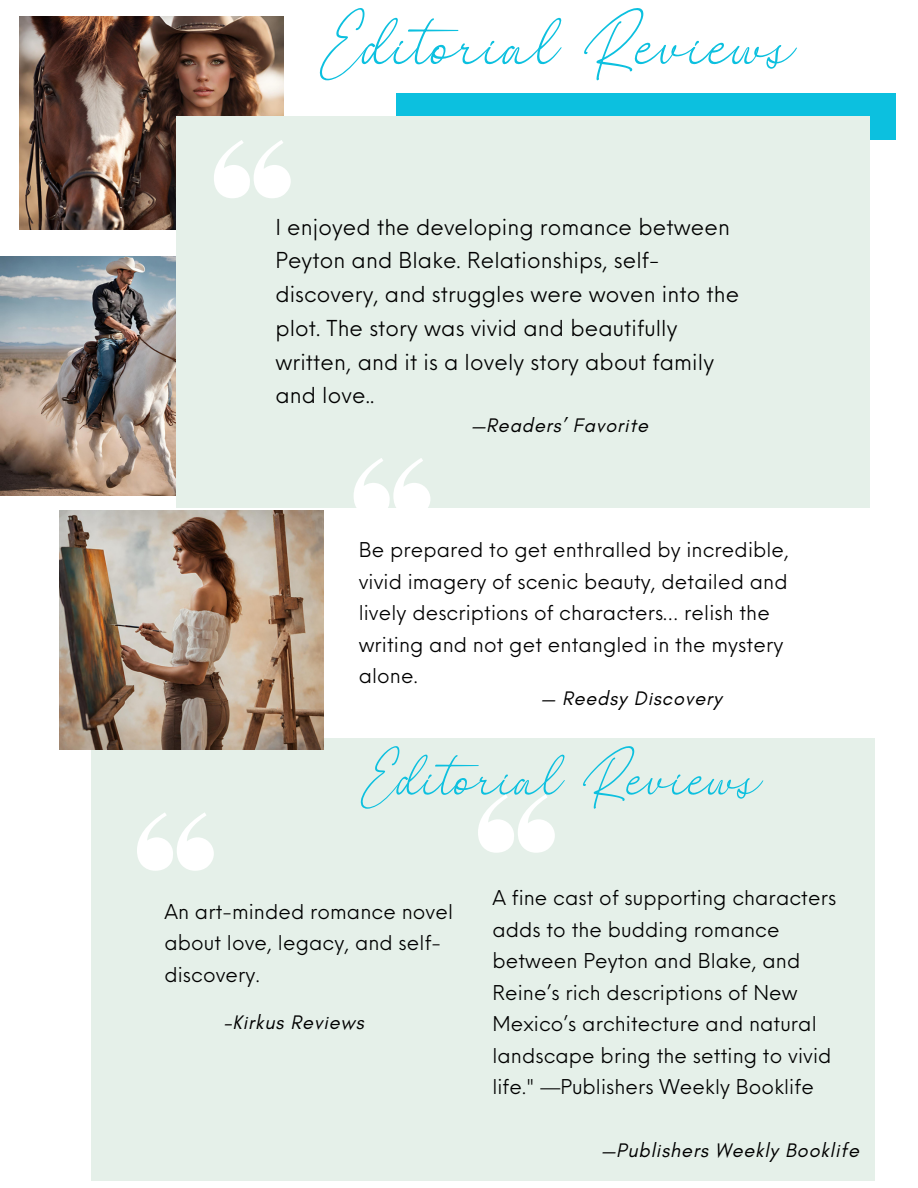
<style>
.page{position:relative;width:918px;height:1188px;background:#fff}
.page>*{position:absolute;margin:0;border:0;box-sizing:border-box;transform-origin:0 0}
.t1{font:149.7px "The Bigmaker";letter-spacing:.005em;color:#0cc0df}
.t2{font:129.45px "The Bigmaker";color:#0cc0df}
.t3{font:21.45px/33.8px "Neue Einstellung";letter-spacing:.005em;color:#000}
.t4{font:19.95px/31.5px "Neue Einstellung";letter-spacing:.005em;color:#000}
.t5{font:italic 19.95px "Glacial Indifference";letter-spacing:.04em;color:#000}
</style>
<div class="page">
<div style="left:92px;top:738px;width:783px;height:442px;background:#e5f0e9"></div>
<svg style="left:137px;top:812px;width:76px;height:59px"></svg>
<svg style="left:478px;top:794px;width:76px;height:59px"></svg>
<img style="left:0;top:257px;width:176px;height:238px">
<img style="left:19px;top:16px;width:265px;height:214px">
<div style="left:396px;top:93px;width:500px;height:47px;background:#0cc0df"></div>
<div style="left:176px;top:116px;width:693px;height:392px;background:#e5f0e9"></div>
<svg style="left:214px;top:140px;width:76px;height:58px"></svg>
<svg style="left:354px;top:458px;width:76px;height:50px"></svg>
<img style="left:59px;top:511px;width:265px;height:238px">
<p class="t1" style="left:320px;top:-25px;width:477px">EditorialReviews</p>
<p class="t3" style="left:275px;top:208px;width:465px">I enjoyed the developing romance between Peyton and Blake. Relationships, self&shy;discovery, and struggles were woven into the plot. The story was vivid and beautifully written, and it is a lovely story about family and love..</p>
<p class="t5" style="left:472px;top:413px;width:178px">—Readers’ Favorite</p>
<p class="t4" style="left:359px;top:532px;width:432px">Be prepared to get enthralled by incredible, vivid imagery of scenic beauty, detailed and lively descriptions of characters… relish the writing and not get entangled in the mystery alone.</p>
<p class="t5" style="left:541px;top:686px;width:182px">— Reedsy Discovery</p>
<p class="t2" style="left:361px;top:718px;width:403px">EditorialReviews</p>
<p class="t4" style="left:164px;top:894px;width:290px">An art-minded romance novel about love, legacy, and self&shy;discovery.</p>
<p class="t5" style="left:224px;top:1010px;width:142px">–Kirkus Reviews</p>
<p class="t4" style="left:492px;top:880px;width:345px">A fine cast of supporting characters adds to the budding romance between Peyton and Blake, and Reine’s rich descriptions of New Mexico’s architecture and natural landscape bring the setting to vivid life." —Publishers Weekly Booklife</p>
<p class="t5" style="left:601px;top:1138px;width:259px">—Publishers Weekly Booklife</p>
</div>
